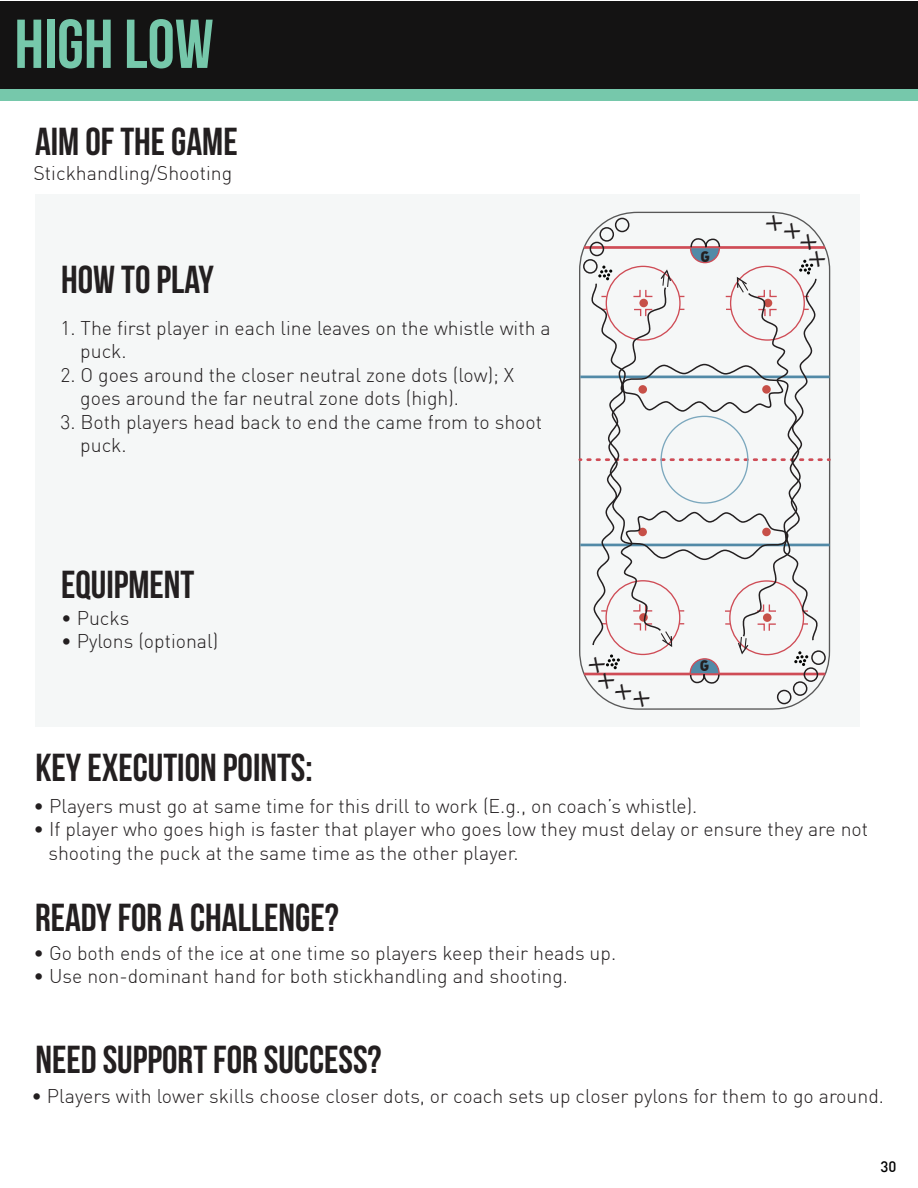
<style>
.page{position:relative;width:918px;height:1188px;background:#fff}
.page>*{position:absolute;margin:0;border:0;box-sizing:border-box;transform-origin:0 0}
.t1{font:69px "Bebas Neue";color:#76c8ab}
.t2{font:39px "Bebas Neue";color:#231f20}
.t3{font:300 19.5px/23.4px "DIN";color:#231f20}
.t4{font:15px "DIN Black Alternate";color:#231f20}
.t5{font:500 15px "DIN";color:#000}
</style>
<div class="page">
<div style="left:35px;top:195px;width:562px;height:532px;background:#f5f7f7"></div>
<div style="left:0;top:1px;width:918px;height:88px;background:#141313"></div>
<div style="left:0;top:89px;width:918px;height:12px;background:#76c8ab"></div>
<div style="left:550px;top:195px;width:310px;height:532px;background:#f5f7f7"></div>
<svg style="left:578px;top:211px;width:253px;height:499px"></svg>
<hr style="left:584px;top:673px;width:241px;height:2px;background:#cf4c56">
<hr style="left:584px;top:246px;width:241px;height:3px;background:#cf4c56">
<svg style="left:588px;top:458px;width:241px;height:3px"></svg>
<hr style="left:580px;top:544px;width:250px;height:2px;background:#528aa7">
<hr style="left:580px;top:376px;width:250px;height:2px;background:#528aa7">
<div style="left:590px;top:242px;width:14px;height:14px;border:1px solid #231f20;border-radius:50%"></div>
<div style="left:583px;top:259px;width:15px;height:15px;border:1px solid #231f20;border-radius:50%"></div>
<div style="left:811px;top:650px;width:15px;height:15px;border:1px solid #231f20;border-radius:50%"></div>
<svg style="left:802px;top:414px;width:15px;height:96px"></svg>
<svg style="left:592px;top:414px;width:210px;height:96px"></svg>
<svg style="left:591px;top:215px;width:235px;height:199px"></svg>
<svg style="left:588px;top:510px;width:230px;height:197px"></svg>
<h1 class="t1" style="left:14px;top:6px;width:201px">HIGH LOW</h1>
<h2 class="t2" style="left:35px;top:121px;width:204px">AIM OF THE GAME</h2>
<p class="t3" style="left:34px;top:161px;width:200px">Stickhandling/Shooting</p>
<h2 class="t2" style="left:61px;top:258px;width:154px">HOW TO PLAY</h2>
<p class="t3" style="left:80px;top:316px;width:472px;text-indent:-20px">1. The first player in each line leaves on the whistle with a puck.</p>
<p class="t3" style="left:80px;top:363px;width:436px;text-indent:-20px">2. O goes around the closer neutral zone dots (low); X goes around the far neutral zone dots (high).</p>
<p class="t3" style="left:80px;top:410px;width:463px;text-indent:-20px">3. Both players head back to end the came from to shoot puck.</p>
<h2 class="t2" style="left:61px;top:563px;width:135px">EQUIPMENT</h2>
<p class="t3" style="left:61px;top:606px;width:70px">• Pucks</p>
<p class="t3" style="left:61px;top:629px;width:159px">• Pylons (optional)</p>
<p class="t4" style="left:701px;top:247px;width:11px">G</p>
<p class="t4" style="left:700px;top:656px;width:11px">G</p>
<h2 class="t2" style="left:35px;top:746px;width:279px">KEY EXECUTION POINTS:</h2>
<p class="t3" style="left:34px;top:794px;width:665px">• Players must go at same time for this drill to work (E.g., on coach’s whistle).</p>
<p class="t3" style="left:48px;top:817px;width:821px;text-indent:-15px">• If player who goes high is faster that player who goes low they must delay or ensure they are not shooting the puck at the same time as the other player.</p>
<h2 class="t2" style="left:35px;top:896px;width:305px">READY FOR A CHALLENGE?</h2>
<p class="t3" style="left:34px;top:941px;width:584px">• Go both ends of the ice at one time so players keep their heads up.</p>
<p class="t3" style="left:34px;top:964px;width:536px">• Use non-dominant hand for both stickhandling and shooting.</p>
<h2 class="t2" style="left:35px;top:1039px;width:348px">NEED SUPPORT FOR SUCCESS?</h2>
<p class="t3" style="left:31px;top:1084px;width:854px">• Players with lower skills choose closer dots, or coach sets up closer pylons for them to go around.</p>
<p class="t5" style="left:880px;top:1157px;width:17px">30</p>
</div>
